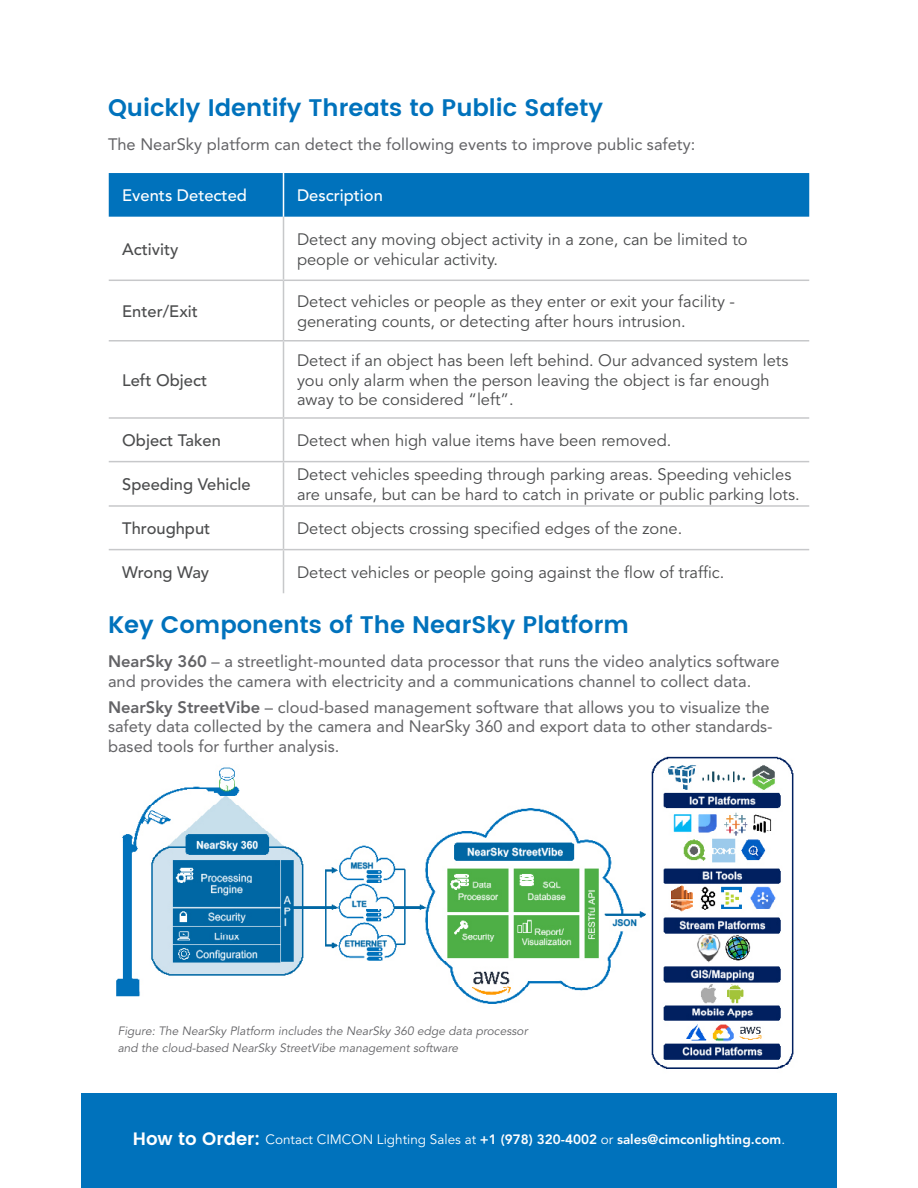
<style>
.page{position:relative;width:918px;height:1188px;background:#fff}
.page>*{position:absolute;margin:0;border:0;box-sizing:border-box;transform-origin:0 0}
.t1{font:600 24px "Poppins";color:#0072bc}
.t2{font:16.5px/19.8px "Avenir";color:#4b4c4d}
.t3{font:16.5px/19.5px "Avenir";color:#636366}
.t4{font:500 16.5px "Avenir";color:#4b4c4d}
.t5{font:500 16.5px "Avenir";color:#fff}
.t6{font:800 13.5px "Avenir";color:#fff}
.t7{font:italic 12px/16.5px "Avenir";color:#636366}
.s1{font-weight:800}
.s2{font-family:"Poppins";font-weight:600;font-size:18px}
.s3{font-weight:400}
</style>
<div class="page">
<img style="left:116px;top:756px;width:678px;height:313px">
<div style="left:81px;top:1094px;width:756px;height:94px;background:#0072bc"></div>
<div style="left:109px;top:173px;width:700px;height:44px;background:#0072bc"></div>
<hr style="left:283px;top:217px;width:1px;height:63px;background:#c7c8ca">
<hr style="left:283px;top:281px;width:1px;height:59px;background:#c7c8ca">
<hr style="left:283px;top:342px;width:1px;height:75px;background:#c7c8ca">
<hr style="left:283px;top:419px;width:1px;height:42px;background:#c7c8ca">
<hr style="left:283px;top:462px;width:1px;height:43px;background:#c7c8ca">
<hr style="left:283px;top:507px;width:1px;height:42px;background:#c7c8ca">
<hr style="left:283px;top:550px;width:1px;height:43px;background:#c7c8ca">
<hr style="left:283px;top:173px;width:1px;height:44px;background:#fff">
<hr style="left:109px;top:280px;width:175px;height:1px;background:#c7c8ca">
<hr style="left:284px;top:280px;width:525px;height:1px;background:#c7c8ca">
<hr style="left:109px;top:340px;width:175px;height:2px;background:#c7c8ca">
<hr style="left:284px;top:340px;width:525px;height:2px;background:#c7c8ca">
<hr style="left:109px;top:417px;width:175px;height:2px;background:#c7c8ca">
<hr style="left:284px;top:417px;width:525px;height:2px;background:#c7c8ca">
<hr style="left:109px;top:461px;width:175px;height:1px;background:#c7c8ca">
<hr style="left:284px;top:461px;width:525px;height:1px;background:#c7c8ca">
<hr style="left:109px;top:505px;width:175px;height:2px;background:#c7c8ca">
<hr style="left:284px;top:505px;width:525px;height:2px;background:#c7c8ca">
<hr style="left:109px;top:549px;width:175px;height:1px;background:#c7c8ca">
<hr style="left:284px;top:549px;width:525px;height:1px;background:#c7c8ca">
<p class="t1" style="left:108px;top:89px;width:497px">Quickly Identify Threats to Public Safety</p>
<p class="t3" style="left:108px;top:135px;width:589px">The NearSky platform can detect the following events to improve public safety:</p>
<p class="t5" style="left:122px;top:186px;width:126px">Events Detected</p>
<p class="t5" style="left:297px;top:186px;width:87px">Description</p>
<p class="t4" style="left:122px;top:240px;width:58px">Activity</p>
<p class="t2" style="left:297px;top:230px;width:452px">Detect any moving object activity in a zone, can be limited to people or vehicular activity.</p>
<p class="t4" style="left:122px;top:302px;width:77px">Enter/Exit</p>
<p class="t2" style="left:297px;top:292px;width:440px">Detect vehicles or people as they enter or exit your facility - generating counts, or detecting after hours intrusion.</p>
<p class="t4" style="left:122px;top:370px;width:86px">Left Object</p>
<p class="t2" style="left:297px;top:351px;width:493px">Detect if an object has been left behind. Our advanced system lets you only alarm when the person leaving the object is far enough away to be considered “left”.</p>
<p class="t4" style="left:122px;top:431px;width:100px">Object Taken</p>
<p class="t2" style="left:297px;top:431px;width:376px">Detect when high value items have been removed.</p>
<p class="t4" style="left:122px;top:475px;width:130px">Speeding Vehicle</p>
<p class="t2" style="left:297px;top:465px;width:504px">Detect vehicles speeding through parking areas. Speeding vehicles are unsafe, but can be hard to catch in private or public parking lots.</p>
<p class="t4" style="left:122px;top:519px;width:90px">Throughput</p>
<p class="t2" style="left:297px;top:519px;width:387px">Detect objects crossing specified edges of the zone.</p>
<p class="t4" style="left:122px;top:563px;width:88px">Wrong Way</p>
<p class="t2" style="left:297px;top:563px;width:429px">Detect vehicles or people going against the flow of traffic.</p>
<p class="t1" style="left:108px;top:606px;width:522px">Key Components of The NearSky Platform</p>
<p class="t3" style="left:108px;top:652px;width:673px"><span class="s1">NearSky 360</span> – a streetlight-mounted data processor that runs the video analytics software and provides the camera with electricity and a communications channel to collect data.</p>
<p class="t3" style="left:108px;top:697px;width:666px"><span class="s1">NearSky StreetVibe</span> – cloud-based management software that allows you to visualize the safety data collected by the camera and NearSky 360 and export data to other standards&shy;based tools for further analysis.</p>
<p class="t7" style="left:118px;top:1023px;width:412px">Figure: The NearSky Platform includes the NearSky 360 edge data processor and the cloud-based NearSky StreetVibe management software</p>
<p class="t6" style="left:133px;top:1131px;width:654px"><span class="s2">How to Order:</span> <span class="s3">Contact CIMCON Lighting Sales at</span> +1 (978) 320-4002 <span class="s3">or</span> sales@cimconlighting.com<span class="s3">.</span></p>
</div>
